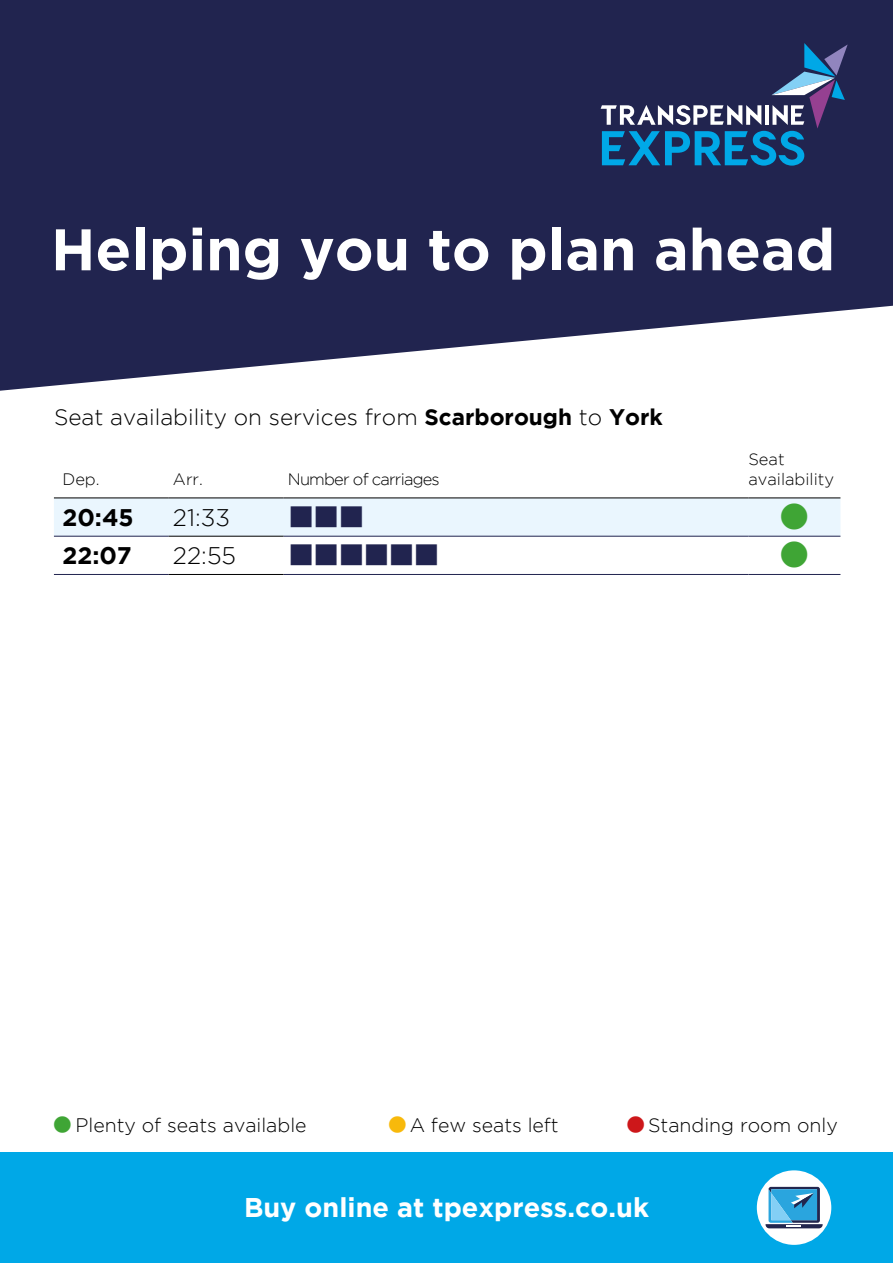
<style>
.page{position:relative;width:893px;height:1263px;background:#fff}
.page>*{position:absolute;margin:0;border:0;box-sizing:border-box;transform-origin:0 0}
.t1{font:700 58.5px "Gotham";color:#fff}
.t2{font:45px "Wingdings";color:#3fa535}
.t3{font:36px "Wingdings";color:#21244f}
.t4{font:700 27px "Gotham";color:#fff}
.t5{font:700 24px "Gotham";color:#000}
.t6{font:300 24px "Gotham";color:#000}
.t7{font:300 22.5px "Gotham";color:#000}
.t8{font:300 19.5px "Gotham";color:#000}
.t9{font:300 16.5px/19.8px "Gotham";color:#000}
.t10{font:300 16.5px "Gotham";letter-spacing:-.05em;color:#000}
.s1{font-weight:700}
.s2{color:#3fa535}
.s3{color:#f8b90b}
.s4{color:#cd171a}
</style>
<div class="page">
<svg style="left:0;top:0;width:893px;height:391px;background:#3d4065"></svg>
<div style="left:585px;top:13px;width:276px;height:195px;background:#21244f"></div>
<svg style="left:601px;top:43px;width:247px;height:123px"></svg>
<div style="left:54px;top:498px;width:786px;height:38px;background:#eaf6fe"></div>
<hr style="left:54px;top:497px;width:115px;height:1px;background:#000">
<hr style="left:284px;top:497px;width:228px;height:1px;background:#000">
<hr style="left:512px;top:497px;width:236px;height:1px;background:#000">
<hr style="left:748px;top:497px;width:92px;height:1px;background:#000">
<hr style="left:54px;top:536px;width:115px;height:1px;background:#21244f">
<hr style="left:284px;top:536px;width:228px;height:1px;background:#21244f">
<hr style="left:512px;top:536px;width:236px;height:1px;background:#21244f">
<hr style="left:748px;top:536px;width:92px;height:1px;background:#21244f">
<hr style="left:54px;top:574px;width:115px;height:1px;background:#21244f">
<hr style="left:284px;top:574px;width:228px;height:1px;background:#21244f">
<hr style="left:512px;top:574px;width:236px;height:1px;background:#21244f">
<hr style="left:748px;top:574px;width:92px;height:1px;background:#21244f">
<hr style="left:169px;top:497px;width:115px;height:1px;background:#000">
<hr style="left:169px;top:536px;width:115px;height:1px;background:#000">
<hr style="left:169px;top:574px;width:115px;height:1px;background:#000">
<div style="left:0;top:1152px;width:893px;height:111px;background:#00a8e7"></div>
<div style="left:757px;top:1170px;width:74px;height:75px;background:#fff;border-radius:50%"></div>
<svg style="left:765px;top:1187px;width:58px;height:41px"></svg>
<h1 class="t1" style="left:51px;top:216px;width:786px">Helping you to plan ahead</h1>
<p class="t7" style="left:54px;top:405px;width:610px">Seat availability on services from <span class="s1">Scarborough</span> to <span class="s1">York</span></p>
<p class="t9" style="left:62px;top:469px;width:39px">Dep.</p>
<p class="t9" style="left:173px;top:469px;width:32px">Arr.</p>
<p class="t10" style="left:288px;top:470px;width:153px">Number of carriages</p>
<p class="t9" style="left:748px;top:449px;width:87px">Seat availability</p>
<p class="t5" style="left:62px;top:504px;width:73px">20:45</p>
<p class="t6" style="left:173px;top:504px;width:59px">21:33</p>
<h3 class="t3" style="left:288px;top:498px;width:79px">■■■</h3>
<h2 class="t2" style="left:778px;top:492px;width:35px">●</h2>
<p class="t5" style="left:62px;top:542px;width:71px">22:07</p>
<p class="t6" style="left:173px;top:543px;width:65px">22:55</p>
<h3 class="t3" style="left:288px;top:536px;width:154px">■■■■■■</h3>
<h2 class="t2" style="left:778px;top:531px;width:35px">●</h2>
<p class="t8" style="left:52px;top:1114px;width:256px"><span class="s2">●</span>Plenty of seats available</p>
<p class="t8" style="left:387px;top:1114px;width:173px"><span class="s3">●</span>A few seats left</p>
<p class="t8" style="left:625px;top:1114px;width:214px"><span class="s4">●</span>Standing room only</p>
<h3 class="t4" style="left:244px;top:1192px;width:406px">Buy online at tpexpress.co.uk</h3>
</div>
